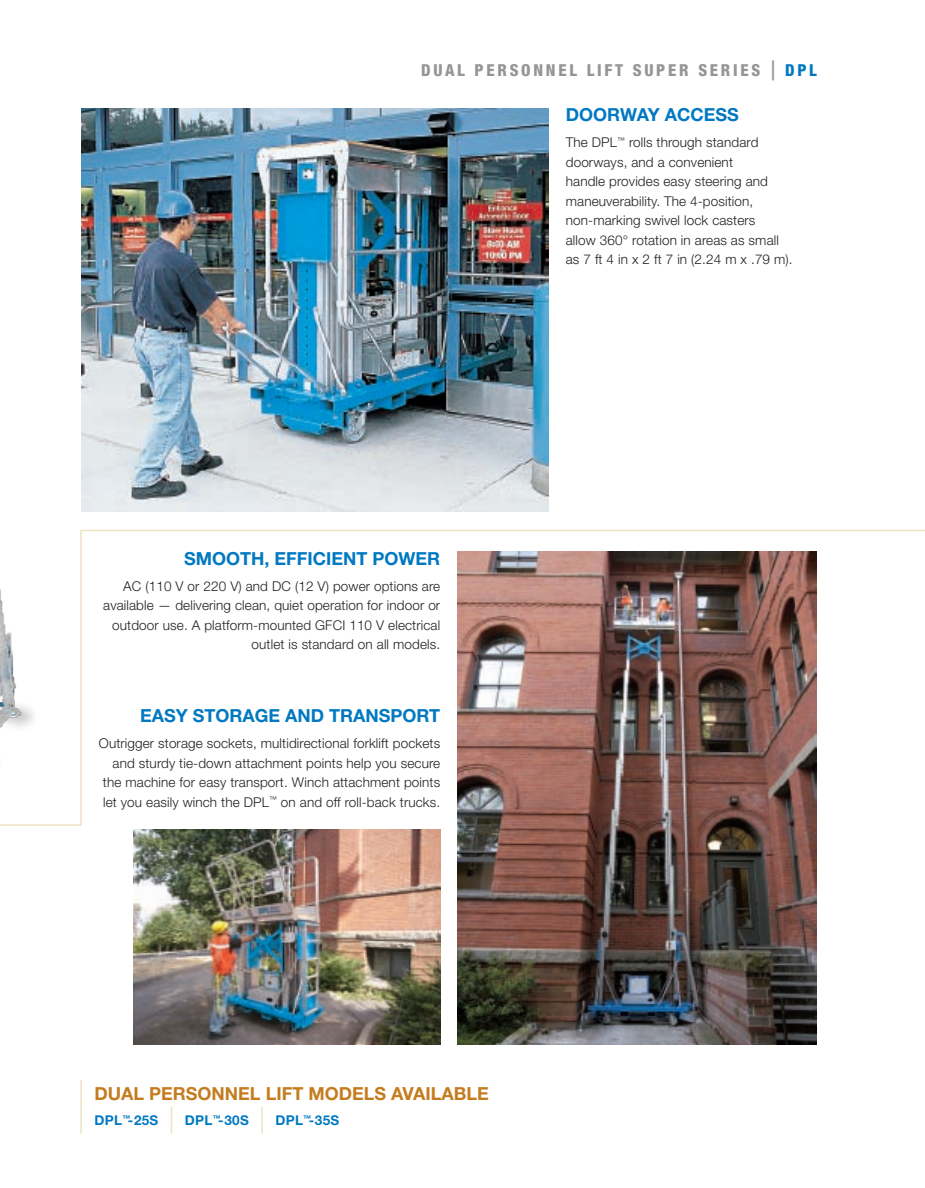
<style>
.page{position:relative;width:925px;height:1188px;background:#fff}
.page>*{position:absolute;margin:0;border:0;box-sizing:border-box;transform-origin:0 0}
.t1{font:700 18px "Helvetica Neue LT Std";color:#0079c2}
.t2{font:700 18px "Helvetica Neue LT Std";color:#c47c1f}
.t3{font:800 condensed 16.5px "Helvetica Neue LT Std";letter-spacing:.165em;color:#959593}
.t4{font:300 13.5px/19.5px "Helvetica Neue LT Std";letter-spacing:.01em;color:#231f20;text-align:right}
.t5{font:700 13.5px "Helvetica Neue LT Std";letter-spacing:.02em;color:#0079c2}
.s1{font-weight:400;font-size:27px}
.s2{color:#0079c2}
</style>
<div class="page">
<img style="left:81px;top:108px;width:467px;height:404px">
<img style="left:458px;top:827px;width:359px;height:218px">
<hr style="left:80px;top:1080px;width:2px;height:27px;background:#efe2c5">
<hr style="left:80px;top:1107px;width:2px;height:27px;background:#efe2c5">
<svg style="left:171px;top:1107px;width:1px;height:27px"></svg>
<hr style="left:261px;top:1107px;width:2px;height:27px;background:#efe2c5">
<svg style="left:70px;top:529px;width:855px;height:298px"></svg>
<img style="left:134px;top:829px;width:306px;height:216px">
<img style="left:0;top:589px;width:70px;height:237px">
<p class="t3" style="left:421px;top:60px;width:397px">DUAL PERSONNEL LIFT SUPER SERIES <span class="s1">|</span> <span class="s2">DPL</span></p>
<h1 class="t1" style="left:566px;top:103px;width:163px">DOORWAY ACCESS</h1>
<p class="t4" style="left:566px;top:132px;width:228px;text-align:left">The DPL<sup>™</sup> rolls through standard doorways, and a convenient<br>handle provides easy steering and maneuverability. The 4-position, non-marking swivel lock casters<br>allow 360° rotation in areas as small as 7 ft 4 in x 2 ft 7 in (2.24 m x .79 m).</p>
<h1 class="t1" style="left:184px;top:547px;width:257px">SMOOTH, EFFICIENT POWER</h1>
<p class="t4" style="left:103px;top:576px;width:338px">AC (110 V or 220 V) and DC (12 V) power options are available — delivering clean, quiet operation for indoor or outdoor use. A platform-mounted GFCI 110 V electrical outlet is standard on all models.</p>
<h1 class="t1" style="left:140px;top:705px;width:302px">EASY STORAGE AND TRANSPORT</h1>
<p class="t4" style="left:99px;top:734px;width:343px">Outrigger storage sockets, multidirectional forklift pockets and sturdy tie-down attachment points help you secure the machine for easy transport. Winch attachment points let you easily winch the DPL<sup>™</sup> on and off roll-back trucks.</p>
<h1 class="t2" style="left:95px;top:1082px;width:14px">DUAL</h1>
<h1 class="t2" style="left:149px;top:1082px;width:62px">PERSONNEL</h1>
<h1 class="t2" style="left:266px;top:1082px;width:11px">LIFT</h1>
<h1 class="t2" style="left:308px;top:1082px;width:182px">MODELS AVAILABLE</h1>
<p class="t5" style="left:95px;top:1112px;width:65px">DPL<sup>™</sup>-25S</p>
<p class="t5" style="left:185px;top:1112px;width:65px">DPL<sup>™</sup>-30S</p>
<p class="t5" style="left:275px;top:1112px;width:65px">DPL<sup>™</sup>-35S</p>
</div>
